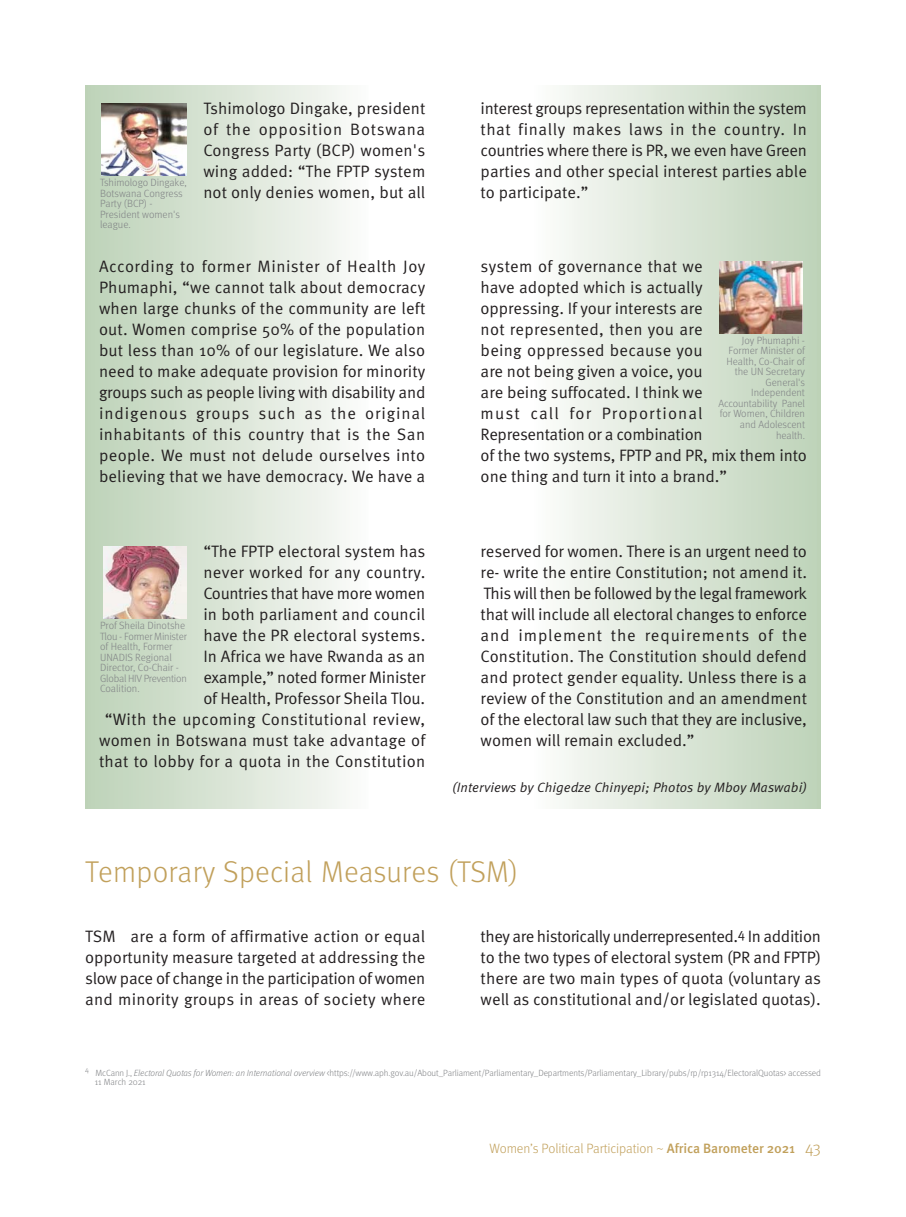
<style>
.page{position:relative;width:906px;height:1217px;background:#fff}
.page>*{position:absolute;margin:0;border:0;box-sizing:border-box;transform-origin:0 0}
.t1{font:300 30px "Meta OT";letter-spacing:.01em;color:#c1a05b}
.t2{font:16.5px/21px "Meta OT Norm";color:#231f20;text-align:justify}
.t3{font:300 13.5px "Meta OT";letter-spacing:-.01em;color:#c1a05b}
.t4{font:13.5px "Meta OT Norm Ita";letter-spacing:.005em;color:#231f20}
.t5{font:300 10.5px/10.5px "Meta OT";color:#808285}
.t6{font:300 9px/9px "Meta OT";letter-spacing:-.01em;color:#808285}
.t7{font:300 7.5px "Meta OT";color:#808285}
.s1{font-style:italic}
.s2{font-weight:500}
.s3{font-size:16.5px}
</style>
<div class="page">
<hr style="left:85px;top:85px;width:3px;height:723px;background:#bdd2b7">
<div style="left:88px;top:85px;width:283px;height:723px;background:linear-gradient(to right,#bdd2b7,#fbfbfa)"></div>
<div style="left:370px;top:85px;width:162px;height:723px;background:#fff"></div>
<div style="left:531px;top:85px;width:286px;height:723px;background:linear-gradient(to right,#fcfcfb,#bed2b8)"></div>
<hr style="left:817px;top:85px;width:4px;height:723px;background:#bdd2b7">
<img style="left:101px;top:103px;width:85px;height:73px">
<img style="left:719px;top:261px;width:84px;height:72px">
<img style="left:103px;top:546px;width:83px;height:72px">
<p class="t5" style="left:100px;top:178px;width:88px">Tshimologo Dingake,<br>Botswana Congress<br>Party (BCP) -<br>President women's league.</p>
<p class="t2" style="left:203px;top:99px;width:223px">Tshimologo Dingake, president of the opposition Botswana Congress Party (BCP) women's wing added: “The FPTP system not only denies women, but all</p>
<p class="t2" style="left:99px;top:257px;width:328px">According to former Minister of Health Joy Phumaphi, “we cannot talk about democracy when large chunks of the community are left out. Women comprise 50% of the population but less than 10% of our legislature. We also need to make adequate provision for minority groups such as people living with disability and indigenous groups such as the original inhabitants of this country that is the San people. We must not delude ourselves into believing that we have democracy. We have a</p>
<p class="t2" style="left:99px;top:542px;width:328px;text-align:right">“The FPTP electoral system has<br>never worked for any country.<br>Countries that have more women<br>in both parliament and council<br>have the PR electoral systems.<br>In Africa we have Rwanda as an<br>example,” noted former Minister<br>of Health, Professor Sheila Tlou.<br>“With the upcoming Constitutional review, women in Botswana must take advantage of that to lobby for a quota in the Constitution</p>
<p class="t5" style="left:100px;top:621px;width:88px">Prof Sheila Dinotshe<br>Tlou - Former Minister of Health, Former<br>UNADIS Regional<br>Director, Co-Chair -<br>Global HIV Prevention<br>Coalition.</p>
<p class="t2" style="left:480px;top:99px;width:328px">interest groups representation within the system that finally makes laws in the country. In countries where there is PR, we even have Green parties and other special interest parties able to participate.”</p>
<p class="t2" style="left:480px;top:257px;width:328px;text-align:left">system of governance that we<br>have adopted which is actually<br>oppressing. If your interests are<br>not represented, then you are<br>being oppressed because you<br>are not being given a voice, you<br>are being suffocated. I think we<br>must call for Proportional<br>Representation or a combination<br>of the two systems, FPTP and PR, mix them into one thing and turn it into a brand.”</p>
<p class="t5" style="left:718px;top:336px;width:88px;text-align:right">Joy Phumaphi -<br>Former Minister of<br>Health, Co-Chair of the UN Secretary<br>General's<br>Independent<br>Accountability Panel for Women, Children and Adolescent health.</p>
<p class="t2" style="left:480px;top:542px;width:328px">reserved for women. There is an urgent need to re- write the entire Constitution; not amend it.<br>This will then be followed by the legal framework that will include all electoral changes to enforce and implement the requirements of the Constitution. The Constitution should defend and protect gender equality. Unless there is a review of the Constitution and an amendment of the electoral law such that they are inclusive, women will remain excluded.”</p>
<p class="t4" style="left:452px;top:782px;width:356px">(Interviews by Chigedze Chinyepi; Photos by Mboy Maswabi)</p>
<p class="t1" style="left:85px;top:860px;width:435px">Temporary Special Measures (TSM)</p>
<p class="t2" style="left:85px;top:926px;width:342px">TSM are a form of affirmative action or equal opportunity measure targeted at addressing the slow pace of change in the participation of women and minority groups in areas of society where</p>
<p class="t2" style="left:480px;top:926px;width:342px">they are historically underrepresented.<sup>4</sup> In addition to the two types of electoral system (PR and FPTP) there are two main types of quota (voluntary as well as constitutional and/or legislated quotas).</p>
<p class="t7" style="left:85px;top:1066px;width:5px">4</p>
<p class="t6" style="left:95px;top:1068px;width:727px">McCann J., <span class="s1">Electoral Quotas for Women: an International overview</span> &lt;https://www.aph.gov.au/About_Parliament/Parliamentary_Departments/Parliamentary_Library/pubs/rp/rp1314/ElectoralQuotas&gt; accessed<br>11 March 2021</p>
<p class="t3" style="left:489px;top:1142px;width:333px">Women’s Political Participation ~ <span class="s2">Africa Barometer 2021</span> <span class="s3">43</span></p>
</div>
